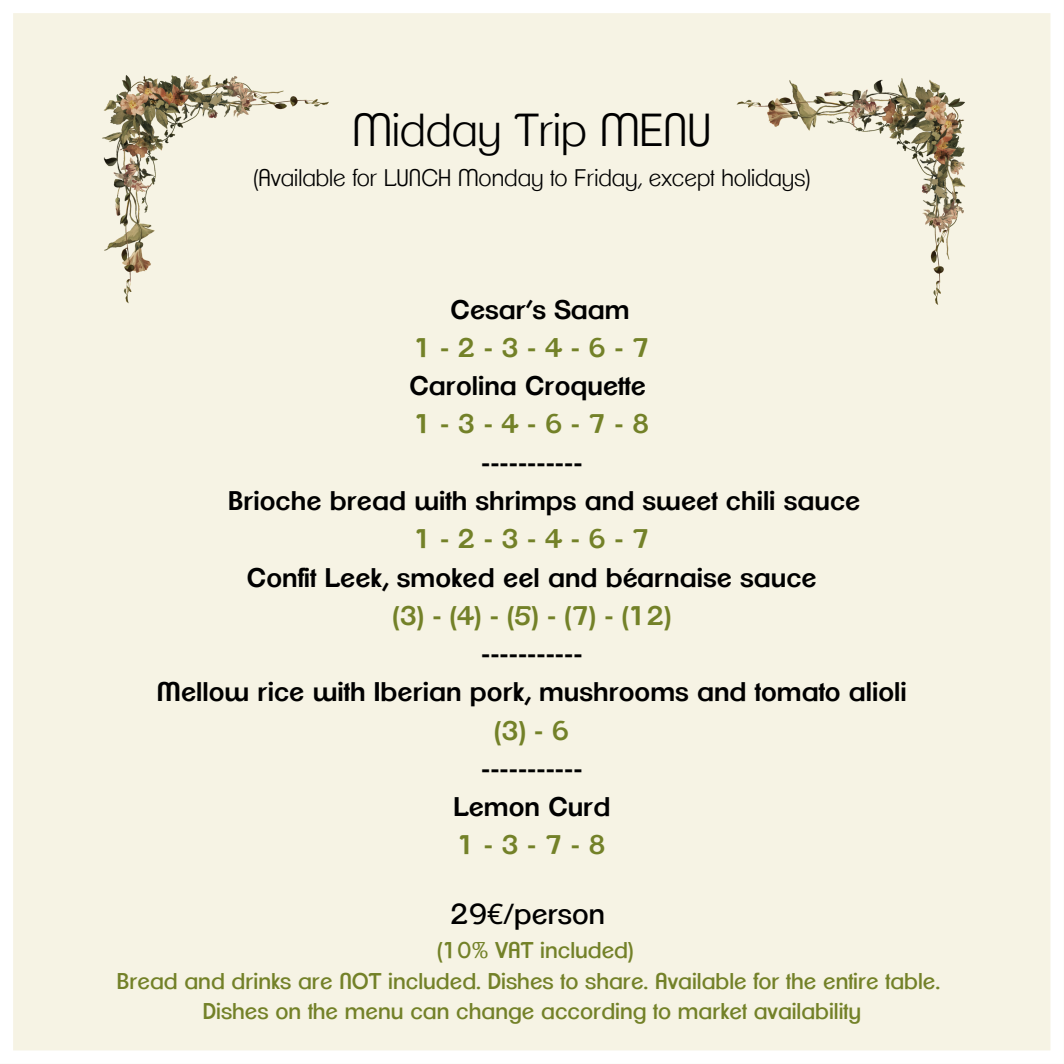
<style>
.page{position:relative;width:1064px;height:1064px;background:#fff}
.page>*{position:absolute;margin:0;border:0;box-sizing:border-box;transform-origin:0 0}
.t1{font:300 45px "Clemente P Dae";color:#000}
.t2{font:28.2px "Clemente P Dai";color:#000}
.t3{font:600 26.25px "Clemente P Dak";color:#000}
.t4{font:600 26.25px "Clemente P Dak";color:#738128}
.t5{font:300 23.4px "Clemente P Dae";color:#000}
.t6{font:22.2px "Clemente P Dai";color:#738128}
.s1{font-family:"Noto Sans"}
</style>
<div class="page">
<div style="left:13px;top:13px;width:1038px;height:1038px;background:#f6f3e4"></div>
<img style="left:81px;top:59px;width:267px;height:263px">
<img style="left:717px;top:57px;width:263px;height:267px">
<p class="t1" style="left:352px;top:110px;width:360px">Midday Trip MENU</p>
<p class="t5" style="left:253px;top:167px;width:558px">(Available for LUNCH Monday to Friday, except holidays)</p>
<p class="t3" style="left:450px;top:297px;width:180px">Cesar’s Saam</p>
<p class="t4" style="left:414px;top:336px;width:237px">1-2-3-4-6-7</p>
<p class="t3" style="left:409px;top:374px;width:238px">Carolina Croquette</p>
<p class="t4" style="left:414px;top:412px;width:237px">1-3-4-6-7-8</p>
<p class="t3" style="left:481px;top:450px;width:103px">-----------</p>
<p class="t3" style="left:228px;top:489px;width:633px">Brioche bread with shrimps and sweet chili sauce</p>
<p class="t4" style="left:414px;top:527px;width:237px">1-2-3-4-6-7</p>
<p class="t3" style="left:247px;top:565px;width:571px">Confit Leek, smoked eel and béarnaise sauce</p>
<p class="t4" style="left:392px;top:603px;width:280px">(3) - (4) - (5) - (7) - (12)</p>
<p class="t3" style="left:481px;top:642px;width:103px">-----------</p>
<p class="t3" style="left:157px;top:680px;width:751px">Mellow rice with Iberian pork, mushrooms and tomato alioli</p>
<p class="t4" style="left:494px;top:718px;width:77px">(3) - 6</p>
<p class="t3" style="left:481px;top:756px;width:103px">-----------</p>
<p class="t3" style="left:453px;top:795px;width:158px">Lemon Curd</p>
<p class="t4" style="left:457px;top:833px;width:150px">1-3-7-8</p>
<h1 class="t2" style="left:450px;top:901px;width:156px">29<span class="s1">€</span>/person</h1>
<p class="t6" style="left:437px;top:940px;width:198px">(10% VAT included)</p>
<p class="t6" style="left:117px;top:970px;width:824px">Bread and drinks are NOT included. Dishes to share. Available for the entire table.</p>
<p class="t6" style="left:203px;top:1000px;width:659px">Dishes on the menu can change according to market availability</p>
</div>
